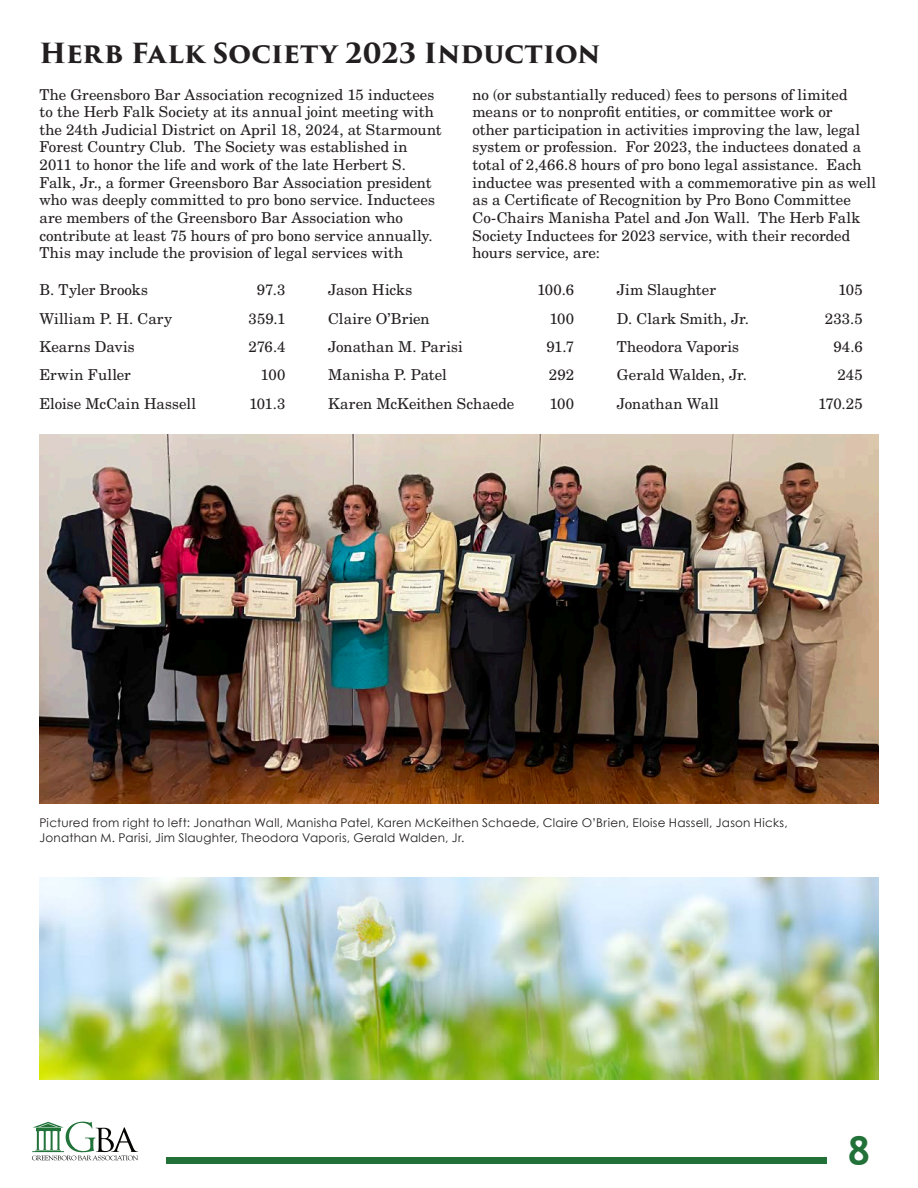
<style>
.page{position:relative;width:918px;height:1188px;background:#fff}
.page>*{position:absolute;margin:0;border:0;box-sizing:border-box;transform-origin:0 0}
.PullQuote{font:700 40.5px "Trebuchet MS";color:#227138}
.t1{font:700 27px "Trajan Pro 3";color:#231f20}
.t2{font:15px/17.7px "New Century Schlbk LT Std";letter-spacing:.005em;color:#231f20}
.t3{font:12px/15px "Century Gothic";letter-spacing:.02em;color:#231f20}
</style>
<div class="page">
<svg style="left:33px;top:1160px;width:105px;height:1px"></svg>
<svg style="left:32px;top:1121px;width:106px;height:39px"></svg>
<div style="left:166px;top:1157px;width:660px;height:7px;background:#227138"></div>
<img style="left:39px;top:434px;width:840px;height:370px">
<img style="left:39px;top:877px;width:840px;height:203px">
<h2 class="t1" style="left:39px;top:34px;width:563px">Herb Falk Society 2023 Induction</h2>
<p class="t2" style="left:39px;top:85px;width:404px">The Greensboro Bar Association recognized 15 inductees to the Herb Falk Society at its annual joint meeting with the 24th Judicial District on April 18, 2024, at Starmount Forest Country Club. The Society was established in 2011 to honor the life and work of the late Herbert S.<br>Falk, Jr., a former Greensboro Bar Association president who was deeply committed to pro bono service. Inductees are members of the Greensboro Bar Association who contribute at least 75 hours of pro bono service annually.<br>This may include the provision of legal services with</p>
<p class="t2" style="left:472px;top:85px;width:405px">no (or substantially reduced) fees to persons of limited means or to nonprofit entities, or committee work or<br>other participation in activities improving the law, legal system or profession. For 2023, the inductees donated a total of 2,466.8 hours of pro bono legal assistance. Each inductee was presented with a commemorative pin as well as a Certificate of Recognition by Pro Bono Committee Co-Chairs Manisha Patel and Jon Wall. The Herb Falk Society Inductees for 2023 service, with their recorded hours service, are:</p>
<p class="t2" style="left:39px;top:281px;width:110px">B. Tyler Brooks</p>
<p class="t2" style="left:257px;top:281px;width:30px">97.3</p>
<p class="t2" style="left:39px;top:309px;width:134px">William P. H. Cary</p>
<p class="t2" style="left:249px;top:309px;width:38px">359.1</p>
<p class="t2" style="left:39px;top:338px;width:97px">Kearns Davis</p>
<p class="t2" style="left:248px;top:338px;width:38px">276.4</p>
<p class="t2" style="left:39px;top:366px;width:93px">Erwin Fuller</p>
<p class="t2" style="left:261px;top:366px;width:26px">100</p>
<p class="t2" style="left:39px;top:395px;width:158px">Eloise McCain Hassell</p>
<p class="t2" style="left:249px;top:395px;width:38px">101.3</p>
<p class="t2" style="left:328px;top:281px;width:86px">Jason Hicks</p>
<p class="t2" style="left:537px;top:281px;width:39px">100.6</p>
<p class="t2" style="left:328px;top:309px;width:103px">Claire O’Brien</p>
<p class="t2" style="left:549px;top:309px;width:26px">100</p>
<p class="t2" style="left:328px;top:338px;width:136px">Jonathan M. Parisi</p>
<p class="t2" style="left:547px;top:338px;width:29px">91.7</p>
<p class="t2" style="left:328px;top:366px;width:120px">Manisha P. Patel</p>
<p class="t2" style="left:549px;top:366px;width:27px">292</p>
<p class="t2" style="left:328px;top:395px;width:188px">Karen McKeithen Schaede</p>
<p class="t2" style="left:549px;top:395px;width:26px">100</p>
<p class="t2" style="left:617px;top:281px;width:101px">Jim Slaughter</p>
<p class="t2" style="left:838px;top:281px;width:26px">105</p>
<p class="t2" style="left:617px;top:309px;width:134px">D. Clark Smith, Jr.</p>
<p class="t2" style="left:825px;top:309px;width:39px">233.5</p>
<p class="t2" style="left:617px;top:338px;width:124px">Theodora Vaporis</p>
<p class="t2" style="left:833px;top:338px;width:31px">94.6</p>
<p class="t2" style="left:617px;top:366px;width:132px">Gerald Walden, Jr.</p>
<p class="t2" style="left:837px;top:366px;width:27px">245</p>
<p class="t2" style="left:617px;top:395px;width:104px">Jonathan Wall</p>
<p class="t2" style="left:818px;top:395px;width:46px">170.25</p>
<p class="t3" style="left:39px;top:815px;width:750px">Pictured from right to left: Jonathan Wall, Manisha Patel, Karen McKeithen Schaede, Claire O’Brien, Eloise Hassell, Jason Hicks,<br>Jonathan M. Parisi, Jim Slaughter, Theodora Vaporis, Gerald Walden, Jr.</p>
<p class="PullQuote" style="left:847px;top:1125px;width:25px">8</p>
</div>
